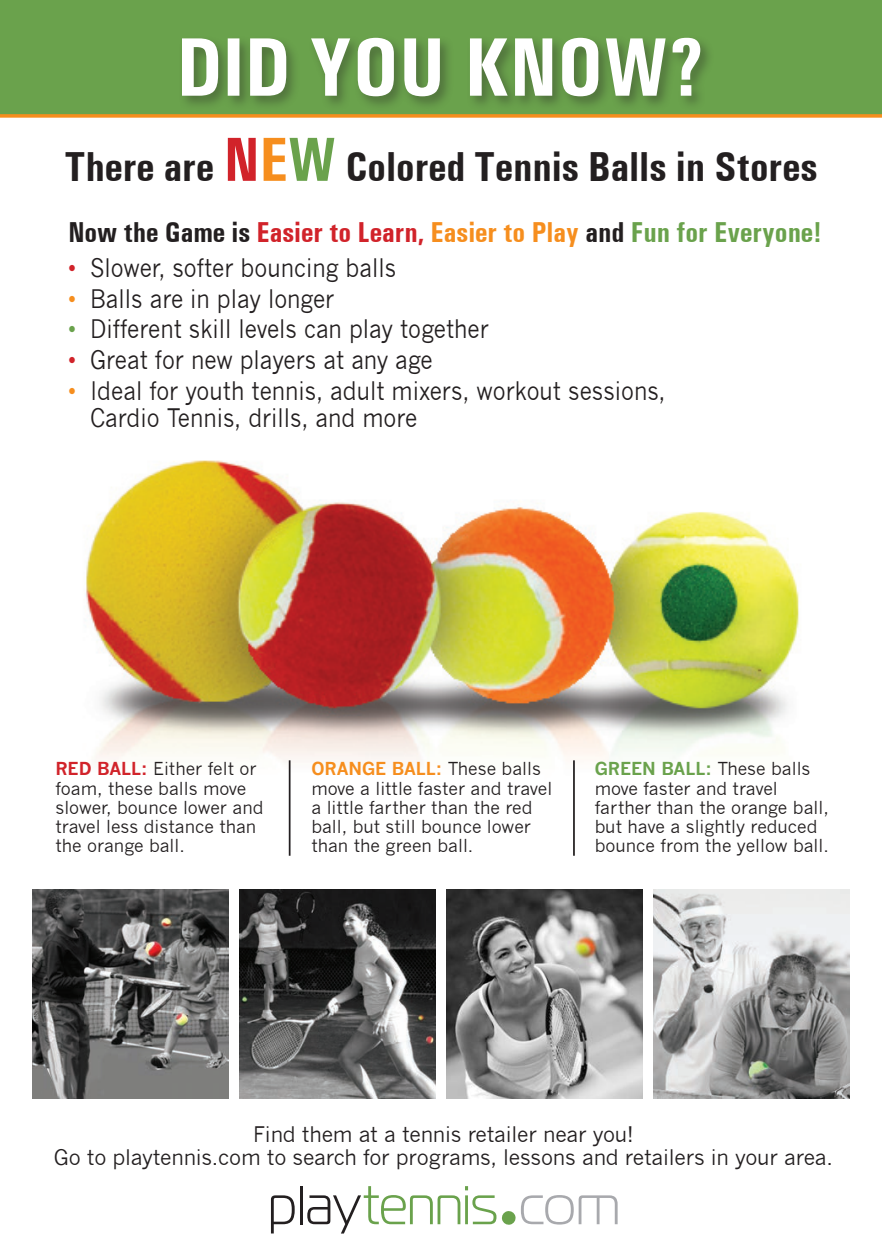
<style>
.page{position:relative;width:882px;height:1260px;background:#fff}
.page>*{position:absolute;margin:0;border:0;box-sizing:border-box;transform-origin:0 0}
.t1{font:700 condensed 84px "Univers";color:#fff}
.t2{font:700 condensed 42px "Univers";color:#231f20}
.t3{font:700 condensed 28.88px "Univers";color:#231f20}
.t4{font:25.03px/27.5px "News Gothic";color:#231f20;scale:.9 1}
.t5{font:21px "News Gothic";letter-spacing:-.01em;color:#231f20}
.t6{font:17.5px/19.2px "News Gothic";color:#231f20}
.s1{font-size:63px;color:#d1232a}
.s2{font-size:63px;color:#f68e1e}
.s3{font-size:63px;color:#6aa24c}
.s4{color:#d1232a}
.s5{color:#f68e1e}
.s6{color:#6aa24c}
.s7{font-weight:700;color:#d1232a}
.s8{font-weight:700;color:#f68e1e}
.s9{font-weight:700;color:#6aa24c}
</style>
<div class="page">
<div style="left:1px;top:1px;width:881px;height:114px;background:#6aa24c"></div>
<img style="left:240px;top:890px;width:196px;height:209px">
<img style="left:447px;top:890px;width:196px;height:209px">
<img style="left:654px;top:890px;width:196px;height:209px">
<img style="left:33px;top:890px;width:196px;height:209px">
<div style="left:178px;top:34px;width:537px;height:77px;background:#231f20;opacity:.37"></div>
<img style="left:85px;top:460px;width:714px;height:396px">
<hr style="left:289px;top:760px;width:2px;height:96px;background:#231f20">
<hr style="left:573px;top:760px;width:2px;height:96px;background:#231f20">
<svg style="left:271px;top:1195px;width:24px;height:38px"></svg>
<hr style="left:300px;top:1186px;width:2px;height:38px;background:#231f20">
<svg style="left:307px;top:1186px;width:311px;height:48px"></svg>
<svg style="left:0;top:114px;width:882px;height:4px;background:#f09832"></svg>
<h1 class="t1" style="left:176px;top:17px;width:531px">DID YOU KNOW?</h1>
<h2 class="t2" style="left:65px;top:142px;width:754px">There are <span class="s1">N</span><span class="s2">E</span><span class="s3">W</span> Colored Tennis Balls in Stores</h2>
<p class="t3" style="left:68px;top:215px;width:755px">Now the Game is <span class="s4">Easier to Learn,</span> <span class="s5">Easier to Play</span> and <span class="s6">Fun for Everyone!</span></p>
<p class="t4" style="left:68px;top:254px;width:366px"><span class="s4">•</span> Slower, softer bouncing balls</p>
<p class="t4" style="left:68px;top:285px;width:297px"><span class="s5">•</span> Balls are in play longer</p>
<p class="t4" style="left:68px;top:316px;width:469px"><span class="s6">•</span> Different skill levels can play together</p>
<p class="t4" style="left:68px;top:346px;width:407px"><span class="s4">•</span> Great for new players at any age</p>
<p class="t4" style="left:90px;top:377px;width:641px;text-indent:-22px"><span class="s5">•</span> Ideal for youth tennis, adult mixers, workout sessions,<br>Cardio Tennis, drills, and more</p>
<p class="t6" style="left:55px;top:759px;width:210px"><span class="s7">RED BALL:</span> Either felt or foam, these balls move slower, bounce lower and travel less distance than the orange ball.</p>
<p class="t6" style="left:311px;top:759px;width:242px"><span class="s8">ORANGE BALL:</span> These balls move a little faster and travel a little farther than the red ball, but still bounce lower than the green ball.</p>
<p class="t6" style="left:595px;top:759px;width:236px"><span class="s9">GREEN BALL:</span> These balls move faster and travel farther than the orange ball, but have a slightly reduced bounce from the yellow ball.</p>
<p class="t5" style="left:253px;top:1122px;width:382px">Find them at a tennis retailer near you!</p>
<p class="t5" style="left:54px;top:1145px;width:781px">Go to playtennis.com to search for programs, lessons and retailers in your area.</p>
</div>
